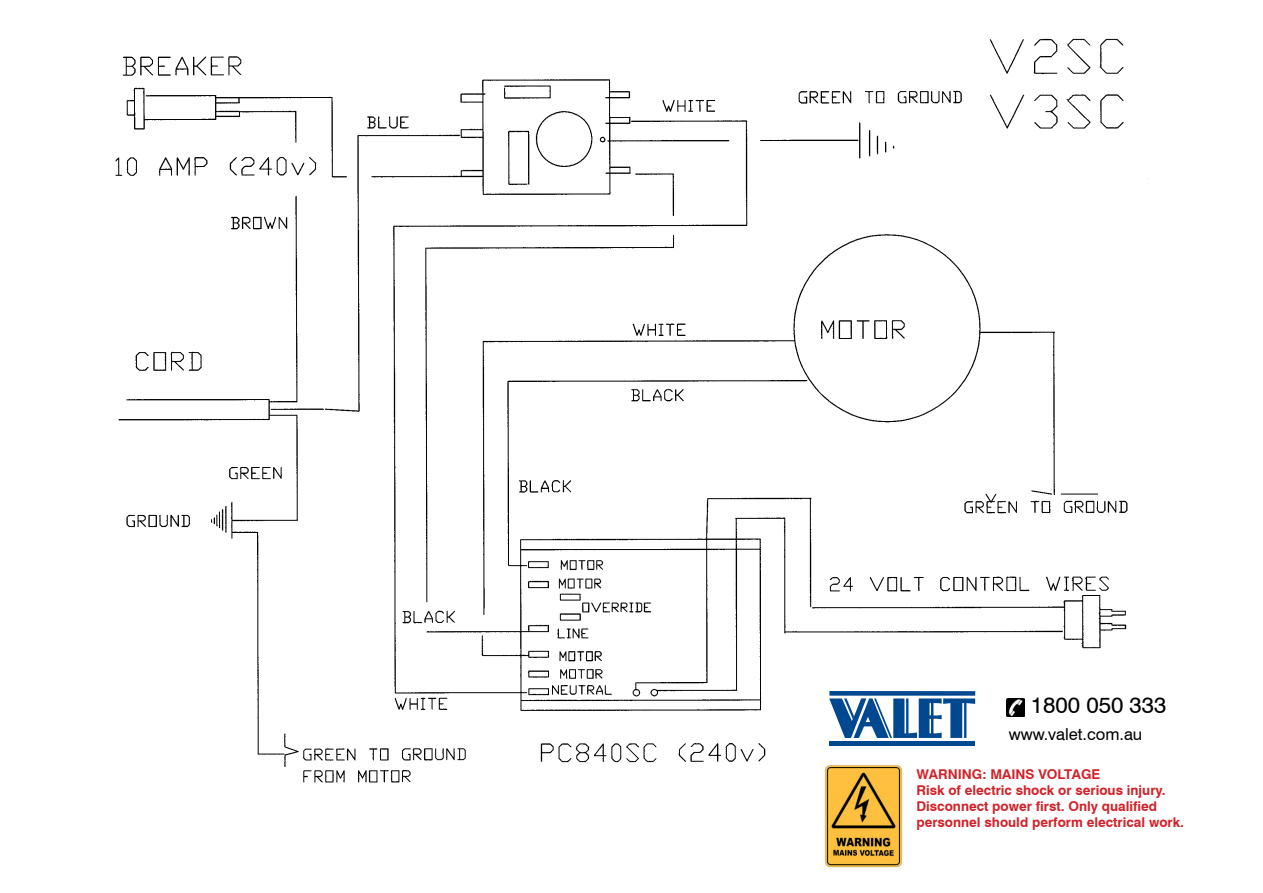
<style>
.page{position:relative;width:1263px;height:893px;background:#fff}
.page>*{position:absolute;margin:0;border:0;box-sizing:border-box;transform-origin:0 0}
.t1{font:22.5px "Swiss 721 BT";color:#000}
.t2{font:16.5px "Swiss 721 BT";color:#000}
.t3{font:700 13.5px/16.2px "Swiss 721 BT";color:#d12229}
</style>
<div class="page">
<img style="left:115px;top:38px;width:1033px;height:745px">
<img style="left:822px;top:761px;width:84px;height:107px">
<img style="left:1006px;top:698px;width:19px;height:18px">
<hr style="left:829px;top:741px;width:146px;height:4px;background:#004990">
<svg style="left:829px;top:698px;width:146px;height:40px"></svg>
<div style="left:829px;top:691px;width:146px;height:5px;background:#004990"></div>
<h1 class="t1" style="left:1031px;top:697px;width:137px">1800 050 333</h1>
<p class="t2" style="left:1009px;top:728px;width:135px">www.valet.com.au</p>
<p class="t3" style="left:916px;top:767px;width:269px">WARNING: MAINS VOLTAGE<br>Risk of electric shock or serious injury.<br>Disconnect power first. Only qualified personnel should perform electrical work.</p>
</div>
